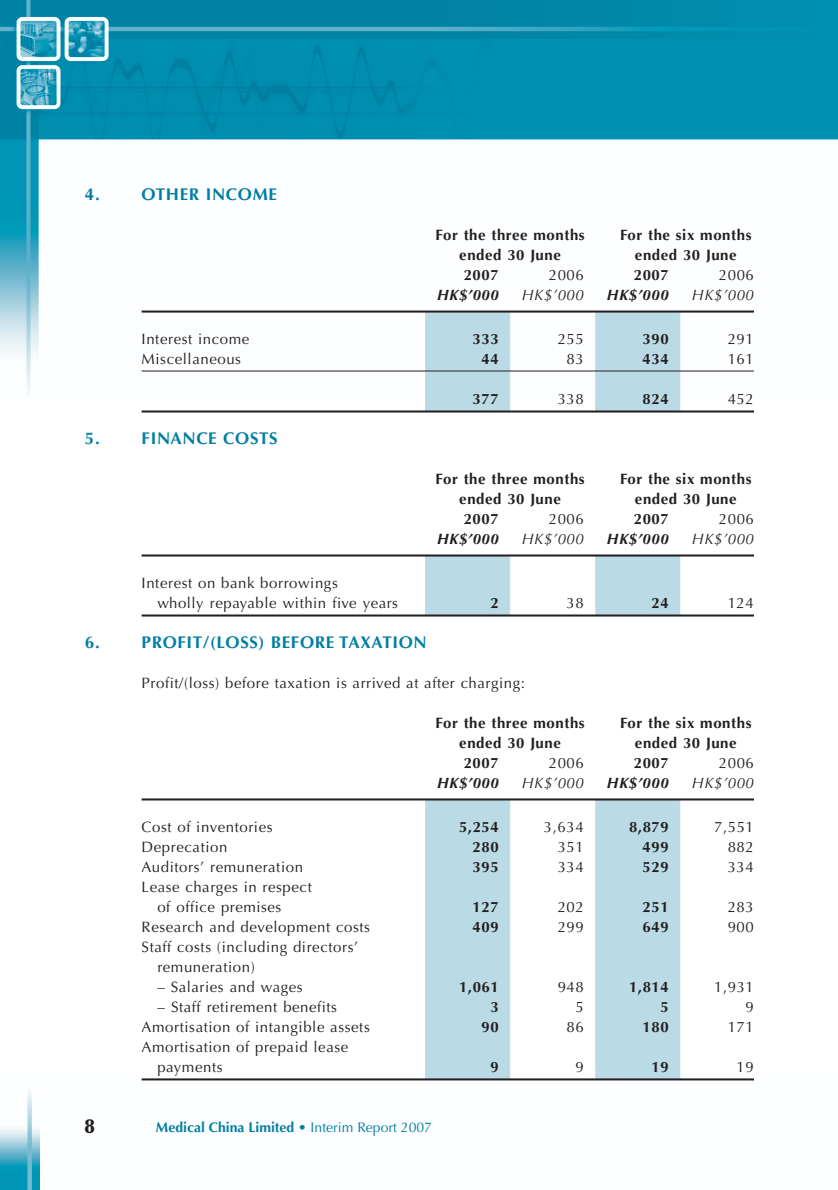
<style>
.page{position:relative;width:838px;height:1190px;background:#fff}
.page>*{position:absolute;margin:0;border:0;box-sizing:border-box;transform-origin:0 0}
.t1{font:900 20px "Optima";color:#231f20}
.t2{font:700 17px "Optima";letter-spacing:.035em;color:#007ea2}
.t3{font:15px/20px "Optima";letter-spacing:.04em;color:#231f20}
.t4{font:700 15px "Optima";letter-spacing:.04em;color:#231f20}
.t5{font:italic 700 15px "Optima";letter-spacing:.04em;color:#231f20}
.t6{font:italic 15px "Optima";letter-spacing:.04em;color:#231f20}
.t7{font:700 14px "Optima";color:#007ea2}
.s1{font-weight:400}
</style>
<div class="page">
<img style="left:0;top:1071px;width:754px;height:119px">
<img style="left:0;top:0;width:838px;height:399px">
<div style="left:425px;top:312px;width:85px;height:100px;background:#badbe6;border:1px solid #badbe6"></div>
<div style="left:595px;top:312px;width:85px;height:100px;background:#badbe6;border:1px solid #badbe6"></div>
<hr style="left:142px;top:311px;width:612px;height:2px;background:#231f20">
<hr style="left:142px;top:371px;width:612px;height:1px;background:#231f20">
<hr style="left:142px;top:411px;width:612px;height:2px;background:#231f20">
<div style="left:425px;top:556px;width:85px;height:60px;background:#badbe6;border:1px solid #badbe6"></div>
<div style="left:595px;top:556px;width:85px;height:60px;background:#badbe6;border:1px solid #badbe6"></div>
<hr style="left:142px;top:555px;width:612px;height:2px;background:#231f20">
<hr style="left:142px;top:615px;width:612px;height:2px;background:#231f20">
<div style="left:425px;top:800px;width:85px;height:279px;background:#badbe6"></div>
<div style="left:595px;top:800px;width:85px;height:280px;background:#badbe6;border:1px solid #badbe6"></div>
<hr style="left:142px;top:798px;width:612px;height:3px;background:#231f20">
<hr style="left:142px;top:1078px;width:612px;height:2px;background:#231f20">
<p class="t2" style="left:85px;top:187px;width:16px">4.</p>
<p class="t2" style="left:142px;top:187px;width:137px">OTHER INCOME</p>
<p class="t4" style="left:436px;top:229px;width:151px">For the three months</p>
<p class="t4" style="left:620px;top:229px;width:133px">For the six months</p>
<p class="t4" style="left:459px;top:248px;width:103px">ended 30 June</p>
<p class="t4" style="left:635px;top:248px;width:103px">ended 30 June</p>
<p class="t4" style="left:464px;top:269px;width:37px">2007</p>
<p class="t3" style="left:549px;top:266px;width:37px">2006</p>
<p class="t4" style="left:634px;top:269px;width:37px">2007</p>
<p class="t3" style="left:719px;top:266px;width:37px">2006</p>
<p class="t5" style="left:437px;top:289px;width:63px">HK$’000</p>
<p class="t6" style="left:522px;top:289px;width:64px">HK$’000</p>
<p class="t5" style="left:607px;top:289px;width:63px">HK$’000</p>
<p class="t6" style="left:692px;top:289px;width:64px">HK$’000</p>
<p class="t3" style="left:142px;top:330px;width:109px">Interest income</p>
<p class="t4" style="left:473px;top:332px;width:28px">333</p>
<p class="t3" style="left:558px;top:330px;width:28px">255</p>
<p class="t4" style="left:643px;top:332px;width:28px">390</p>
<p class="t3" style="left:728px;top:330px;width:28px">291</p>
<p class="t3" style="left:142px;top:350px;width:101px">Miscellaneous</p>
<p class="t4" style="left:482px;top:353px;width:19px">44</p>
<p class="t3" style="left:567px;top:350px;width:19px">83</p>
<p class="t4" style="left:643px;top:353px;width:28px">434</p>
<p class="t3" style="left:728px;top:350px;width:28px">161</p>
<p class="t4" style="left:473px;top:392px;width:28px">377</p>
<p class="t3" style="left:558px;top:390px;width:28px">338</p>
<p class="t4" style="left:643px;top:392px;width:28px">824</p>
<p class="t3" style="left:728px;top:390px;width:28px">452</p>
<p class="t2" style="left:85px;top:431px;width:16px">5.</p>
<p class="t2" style="left:142px;top:431px;width:138px">FINANCE COSTS</p>
<p class="t3" style="left:157px;top:574px;width:242px;text-indent:-16px">Interest on bank borrowings<br>wholly repayable within five years</p>
<p class="t4" style="left:436px;top:473px;width:151px">For the three months</p>
<p class="t4" style="left:620px;top:473px;width:133px">For the six months</p>
<p class="t4" style="left:459px;top:493px;width:103px">ended 30 June</p>
<p class="t4" style="left:635px;top:493px;width:103px">ended 30 June</p>
<p class="t4" style="left:464px;top:512px;width:37px">2007</p>
<p class="t3" style="left:549px;top:510px;width:37px">2006</p>
<p class="t4" style="left:634px;top:512px;width:37px">2007</p>
<p class="t3" style="left:719px;top:510px;width:37px">2006</p>
<p class="t5" style="left:437px;top:533px;width:63px">HK$’000</p>
<p class="t6" style="left:522px;top:533px;width:64px">HK$’000</p>
<p class="t5" style="left:607px;top:533px;width:63px">HK$’000</p>
<p class="t6" style="left:692px;top:533px;width:64px">HK$’000</p>
<p class="t4" style="left:491px;top:596px;width:10px">2</p>
<p class="t3" style="left:567px;top:594px;width:19px">38</p>
<p class="t4" style="left:652px;top:596px;width:19px">24</p>
<p class="t3" style="left:728px;top:594px;width:28px">124</p>
<p class="t2" style="left:85px;top:635px;width:16px">6.</p>
<p class="t2" style="left:142px;top:635px;width:287px">PROFIT/(LOSS) BEFORE TAXATION</p>
<p class="t3" style="left:142px;top:674px;width:385px">Profit/(loss) before taxation is arrived at after charging:</p>
<p class="t4" style="left:436px;top:716px;width:151px">For the three months</p>
<p class="t4" style="left:620px;top:716px;width:133px">For the six months</p>
<p class="t4" style="left:459px;top:737px;width:103px">ended 30 June</p>
<p class="t4" style="left:635px;top:737px;width:103px">ended 30 June</p>
<p class="t4" style="left:464px;top:756px;width:37px">2007</p>
<p class="t3" style="left:549px;top:754px;width:37px">2006</p>
<p class="t4" style="left:634px;top:756px;width:37px">2007</p>
<p class="t3" style="left:719px;top:754px;width:37px">2006</p>
<p class="t5" style="left:437px;top:776px;width:63px">HK$’000</p>
<p class="t6" style="left:522px;top:776px;width:64px">HK$’000</p>
<p class="t5" style="left:607px;top:776px;width:63px">HK$’000</p>
<p class="t6" style="left:692px;top:776px;width:64px">HK$’000</p>
<p class="t3" style="left:142px;top:818px;width:132px">Cost of inventories</p>
<p class="t4" style="left:459px;top:821px;width:41px">5,254</p>
<p class="t3" style="left:544px;top:818px;width:41px">3,634</p>
<p class="t4" style="left:629px;top:821px;width:41px">8,879</p>
<p class="t3" style="left:714px;top:818px;width:41px">7,551</p>
<p class="t3" style="left:142px;top:838px;width:87px">Deprecation</p>
<p class="t4" style="left:473px;top:840px;width:28px">280</p>
<p class="t3" style="left:558px;top:838px;width:28px">351</p>
<p class="t4" style="left:643px;top:840px;width:28px">499</p>
<p class="t3" style="left:728px;top:838px;width:28px">882</p>
<p class="t3" style="left:142px;top:858px;width:163px">Auditors’ remuneration</p>
<p class="t4" style="left:473px;top:860px;width:28px">395</p>
<p class="t3" style="left:558px;top:858px;width:28px">334</p>
<p class="t4" style="left:643px;top:860px;width:28px">529</p>
<p class="t3" style="left:728px;top:858px;width:28px">334</p>
<p class="t3" style="left:157px;top:878px;width:156px;text-indent:-16px">Lease charges in respect of office premises</p>
<p class="t4" style="left:473px;top:900px;width:28px">127</p>
<p class="t3" style="left:558px;top:898px;width:28px">202</p>
<p class="t4" style="left:643px;top:900px;width:28px">251</p>
<p class="t3" style="left:728px;top:898px;width:28px">283</p>
<p class="t3" style="left:142px;top:918px;width:230px">Research and development costs</p>
<p class="t4" style="left:473px;top:920px;width:28px">409</p>
<p class="t3" style="left:558px;top:918px;width:28px">299</p>
<p class="t4" style="left:643px;top:920px;width:28px">649</p>
<p class="t3" style="left:728px;top:918px;width:28px">900</p>
<p class="t3" style="left:157px;top:938px;width:202px;text-indent:-16px">Staff costs (including directors’ remuneration)</p>
<p class="t3" style="left:157px;top:978px;width:147px">– Salaries and wages</p>
<p class="t4" style="left:459px;top:980px;width:41px">1,061</p>
<p class="t3" style="left:558px;top:978px;width:28px">948</p>
<p class="t4" style="left:629px;top:980px;width:41px">1,814</p>
<p class="t3" style="left:714px;top:978px;width:41px">1,931</p>
<p class="t3" style="left:157px;top:998px;width:181px">– Staff retirement benefits</p>
<p class="t4" style="left:491px;top:1001px;width:10px">3</p>
<p class="t3" style="left:576px;top:998px;width:10px">5</p>
<p class="t4" style="left:661px;top:1001px;width:10px">5</p>
<p class="t3" style="left:746px;top:998px;width:10px">9</p>
<p class="t3" style="left:142px;top:1018px;width:230px">Amortisation of intangible assets</p>
<p class="t4" style="left:482px;top:1020px;width:19px">90</p>
<p class="t3" style="left:567px;top:1018px;width:19px">86</p>
<p class="t4" style="left:643px;top:1020px;width:28px">180</p>
<p class="t3" style="left:728px;top:1018px;width:28px">171</p>
<p class="t3" style="left:157px;top:1038px;width:193px;text-indent:-16px">Amortisation of prepaid lease payments</p>
<p class="t4" style="left:491px;top:1061px;width:10px">9</p>
<p class="t3" style="left:576px;top:1058px;width:10px">9</p>
<p class="t4" style="left:652px;top:1061px;width:19px">19</p>
<p class="t3" style="left:737px;top:1058px;width:19px">19</p>
<h1 class="t1" style="left:85px;top:1118px;width:11px">8</h1>
<p class="t7" style="left:156px;top:1121px;width:278px">Medical China Limited <span class="s1">• Interim Report 2007</span></p>
</div>
